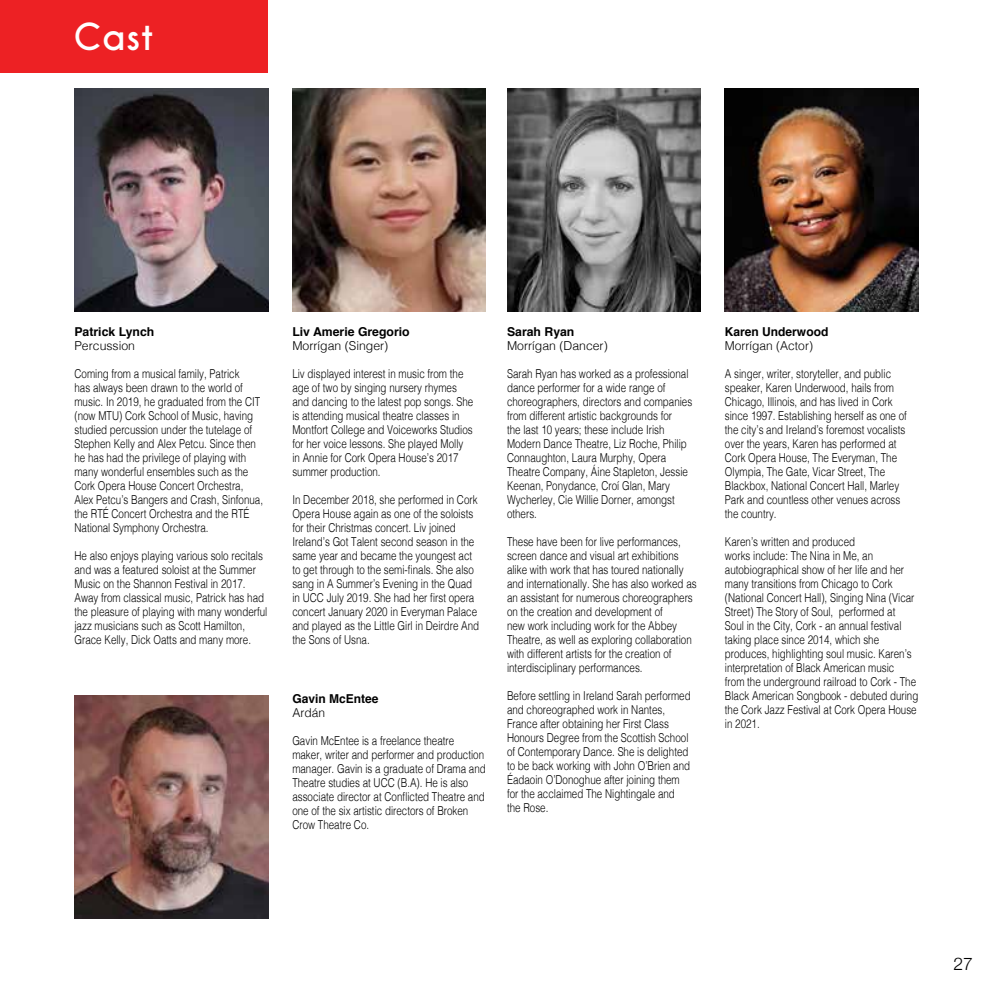
<style>
.page{position:relative;width:993px;height:993px;background:#fff}
.page>*{position:absolute;margin:0;border:0;box-sizing:border-box;transform-origin:0 0}
.t1{font:700 35px "Caviar Dreams";color:#fff}
.t2{font:300 17.5px "Helvetica Neue";color:#000}
.t3{font:300 12.25px/14px "Helvetica";color:#000;scale:.8 1}
.t4{font:700 12.25px "Helvetica";color:#000}
.t5{font:300 12.25px "Helvetica";color:#000}
</style>
<div class="page">
<img style="left:74px;top:88px;width:194px;height:223px">
<img style="left:724px;top:88px;width:194px;height:223px">
<img style="left:292px;top:88px;width:194px;height:223px">
<img style="left:507px;top:88px;width:193px;height:223px">
<div style="left:0;top:0;width:267px;height:73px;background:#ed2124"></div>
<img style="left:74px;top:695px;width:194px;height:223px">
<h1 class="t1" style="left:74px;top:15px;width:82px">Cast</h1>
<p class="t4" style="left:74px;top:321px;width:81px">Patrick Lynch</p>
<p class="t5" style="left:74px;top:335px;width:62px">Percussion</p>
<p class="t3" style="left:74px;top:365px;width:237px">Coming from a musical family, Patrick<br>has always been drawn to the world of music. In 2019, he graduated from the CIT (now MTU) Cork School of Music, having studied percussion under the tutelage of Stephen Kelly and Alex Petcu. Since then he has had the privilege of playing with many wonderful ensembles such as the Cork Opera House Concert Orchestra, Alex Petcu’s Bangers and Crash, Sinfonua, the RTÉ Concert Orchestra and the RTÉ National Symphony Orchestra.</p>
<p class="t3" style="left:74px;top:547px;width:242px">He also enjoys playing various solo recitals and was a featured soloist at the Summer Music on the Shannon Festival in 2017.<br>Away from classical music, Patrick has had the pleasure of playing with many wonderful jazz musicians such as Scott Hamilton, Grace Kelly, Dick Oatts and many more.</p>
<p class="t4" style="left:292px;top:321px;width:119px">Liv Amerie Gregorio</p>
<p class="t5" style="left:292px;top:335px;width:97px">Morrígan (Singer)</p>
<p class="t3" style="left:292px;top:365px;width:228px">Liv displayed interest in music from the age of two by singing nursery rhymes and dancing to the latest pop songs. She is attending musical theatre classes in Montfort College and Voiceworks Studios for her voice lessons. She played Molly in Annie for Cork Opera House’s 2017 summer production.</p>
<p class="t3" style="left:292px;top:491px;width:235px">In December 2018, she performed in Cork Opera House again as one of the soloists for their Christmas concert. Liv joined Ireland’s Got Talent second season in the same year and became the youngest act to get through to the semi-finals. She also sang in A Summer’s Evening in the Quad in UCC July 2019. She had her first opera concert January 2020 in Everyman Palace and played as the Little Girl in Deirdre And the Sons of Usna.</p>
<p class="t4" style="left:292px;top:688px;width:88px">Gavin McEntee</p>
<p class="t5" style="left:292px;top:702px;width:34px">Ardán</p>
<p class="t3" style="left:292px;top:732px;width:243px">Gavin McEntee is a freelance theatre maker, writer and performer and production manager. Gavin is a graduate of Drama and Theatre studies at UCC (B.A). He is also associate director at Conflicted Theatre and one of the six artistic directors of Broken Crow Theatre Co.</p>
<p class="t4" style="left:507px;top:321px;width:69px">Sarah Ryan</p>
<p class="t5" style="left:507px;top:335px;width:102px">Morrígan (Dancer)</p>
<p class="t3" style="left:507px;top:365px;width:233px">Sarah Ryan has worked as a professional dance performer for a wide range of choreographers, directors and companies from different artistic backgrounds for<br>the last 10 years; these include Irish Modern Dance Theatre, Liz Roche, Philip Connaughton, Laura Murphy, Opera Theatre Company, Áine Stapleton, Jessie Keenan, Ponydance, Croí Glan, Mary Wycherley, Cie Willie Dorner, amongst others.</p>
<p class="t3" style="left:507px;top:533px;width:238px">These have been for live performances, screen dance and visual art exhibitions alike with work that has toured nationally and internationally. She has also worked as an assistant for numerous choreographers on the creation and development of<br>new work including work for the Abbey Theatre, as well as exploring collaboration with different artists for the creation of interdisciplinary performances.</p>
<p class="t3" style="left:507px;top:687px;width:231px">Before settling in Ireland Sarah performed and choreographed work in Nantes, France after obtaining her First Class Honours Degree from the Scottish School of Contemporary Dance. She is delighted to be back working with John O’Brien and Éadaoin O’Donoghue after joining them for the acclaimed The Nightingale and the Rose.</p>
<p class="t4" style="left:724px;top:321px;width:105px">Karen Underwood</p>
<p class="t5" style="left:724px;top:335px;width:90px">Morrígan (Actor)</p>
<p class="t3" style="left:724px;top:365px;width:229px">A singer, writer, storyteller, and public speaker, Karen Underwood, hails from Chicago, Illinois, and has lived in Cork since 1997. Establishing herself as one of the city’s and Ireland’s foremost vocalists over the years, Karen has performed at Cork Opera House, The Everyman, The Olympia, The Gate, Vicar Street, The Blackbox, National Concert Hall, Marley Park and countless other venues across the country.</p>
<p class="t3" style="left:724px;top:533px;width:243px">Karen’s written and produced<br>works include: The Nina in Me, an autobiographical show of her life and her many transitions from Chicago to Cork (National Concert Hall), Singing Nina (Vicar Street) The Story of Soul, performed at<br>Soul in the City, Cork - an annual festival taking place since 2014, which she produces, highlighting soul music. Karen’s interpretation of Black American music<br>from the underground railroad to Cork - The Black American Songbook - debuted during the Cork Jazz Festival at Cork Opera House in 2021.</p>
<h2 class="t2" style="left:953px;top:949px;width:21px">27</h2>
</div>
